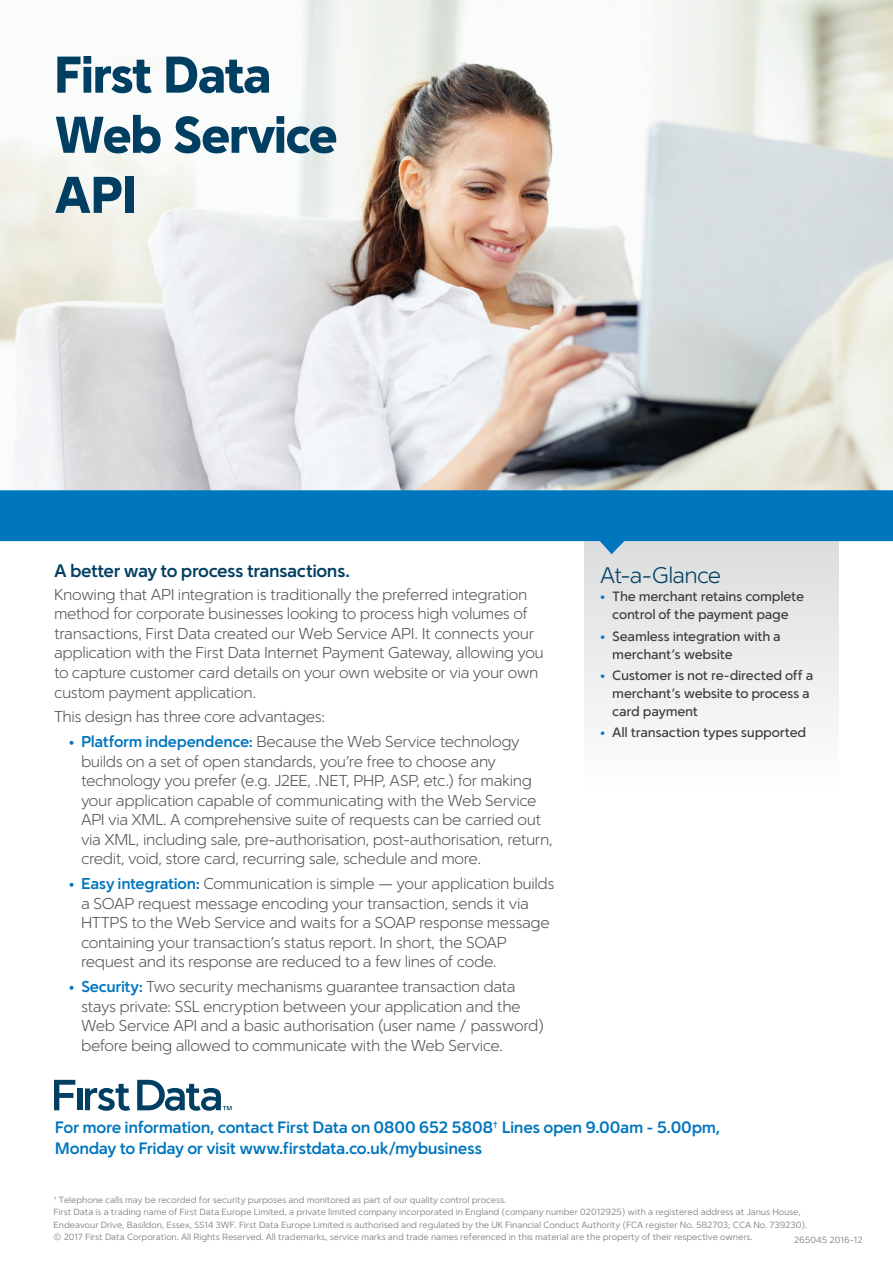
<style>
.page{position:relative;width:893px;height:1263px;background:#fff}
.page>*{position:absolute;margin:0;border:0;box-sizing:border-box;transform-origin:0 0}
.Headline{font:900 51.45px/60.2px "Simple Sans";letter-spacing:-.035em;color:#003f61}
.Column_At-a-Glance_H{font:300 22.5px "Simple Sans";letter-spacing:-.035em;color:#003f61}
.Body{font:700 18px "Simple Sans";letter-spacing:-.03em;color:#003f61}
.Color_band_CTA{font:700 16.5px/21px "Simple Sans";letter-spacing:-.025em;color:#0076be}
.Body_w__Bullets{font:300 15.75px/19.5px "Simple Sans";letter-spacing:-.025em;color:#57585a}
.Column_text_w__bulle{font:500 13.5px/18px "Simple Sans";letter-spacing:-.02em;color:#3e3e3f}
.text{font:9px/12.6px "Simple Sans";letter-spacing:-.01em;color:#8a8c8f}
.s1{font-size:15px;color:#0076be}
.s2{font-weight:700;color:#0076be}
.s3{color:#0076be}
</style>
<div class="page">
<div style="left:585px;top:540px;width:254px;height:250px;background:linear-gradient(to bottom,#dbdcdf,#fefefe)"></div>
<img style="left:0;top:0;width:893px;height:490px">
<svg style="left:0;top:490px;width:893px;height:64px;background:#318fc9"></svg>
<div style="left:77px;top:1088px;width:5px;height:22px;background:#003f61"></div>
<svg style="left:85px;top:1084px;width:45px;height:27px"></svg>
<svg style="left:54px;top:1080px;width:21px;height:30px"></svg>
<svg style="left:137px;top:1080px;width:95px;height:31px"></svg>
<p class="Headline" style="left:54px;top:44px;width:285px">First Data<br>Web Service<br>API</p>
<p class="Body" style="left:54px;top:560px;width:297px">A better way to process transactions.</p>
<p class="Body_w__Bullets" style="left:54px;top:584px;width:491px">Knowing that API integration is traditionally the preferred integration method for corporate businesses looking to process high volumes of transactions, First Data created our Web Service API. It connects your application with the First Data Internet Payment Gateway, allowing you to capture customer card details on your own website or via your own custom payment application.</p>
<p class="Body_w__Bullets" style="left:54px;top:707px;width:272px">This design has three core advantages:</p>
<p class="Body_w__Bullets" style="left:81px;top:732px;width:473px;text-indent:-12px"><span class="s1">•</span> <span class="s2">Platform independence:</span> Because the Web Service technology builds on a set of open standards, you’re free to choose any technology you prefer (e.g. J2EE, .NET, PHP, ASP, etc.) for making your application capable of communicating with the Web Service API via XML. A comprehensive suite of requests can be carried out via XML, including sale, pre-authorisation, post-authorisation, return, credit, void, store card, recurring sale, schedule and more.</p>
<p class="Body_w__Bullets" style="left:81px;top:874px;width:475px;text-indent:-12px"><span class="s1">•</span> <span class="s2">Easy integration:</span> Communication is simple — your application builds a SOAP request message encoding your transaction, sends it via HTTPS to the Web Service and waits for a SOAP response message containing your transaction’s status report. In short, the SOAP request and its response are reduced to a few lines of code.</p>
<p class="Body_w__Bullets" style="left:81px;top:977px;width:465px;text-indent:-12px"><span class="s1">•</span> <span class="s2">Security:</span> Two security mechanisms guarantee transaction data stays private: SSL encryption between your application and the Web Service API and a basic authorisation (user name / password) before being allowed to communicate with the Web Service.</p>
<p class="Column_At-a-Glance_H" style="left:600px;top:562px;width:123px">At-a-Glance</p>
<p class="Column_text_w__bulle" style="left:600px;top:587px;width:205px;text-align:center"><span class="s3">•</span> The merchant retains complete control of the payment page</p>
<p class="Column_text_w__bulle" style="left:612px;top:627px;width:170px;text-indent:-12px"><span class="s3">•</span> Seamless integration with a merchant’s website</p>
<p class="Column_text_w__bulle" style="left:612px;top:666px;width:203px;text-indent:-12px"><span class="s3">•</span> Customer is not re-directed off a merchant’s website to process a card payment</p>
<p class="Column_text_w__bulle" style="left:600px;top:723px;width:207px"><span class="s3">•</span> All transaction types supported</p>
<p class="Color_band_CTA" style="left:55px;top:1116px;width:667px">For more information, contact First Data on 0800 652 5808† Lines open 9.00am - 5.00pm,<br>Monday to Friday or visit www.firstdata.co.uk/mybusiness</p>
<p class="text" style="left:54px;top:1193px;width:755px">† Telephone calls may be recorded for security purposes and monitored as part of our quality control process.<br>First Data is a trading name of First Data Europe Limited, a private limited company incorporated in England (company number 02012925) with a registered address at Janus House, Endeavour Drive, Basildon, Essex, SS14 3WF. First Data Europe Limited is authorised and regulated by the UK Financial Conduct Authority (FCA register No. 582703; CCA No. 739230). © 2017 First Data Corporation. All Rights Reserved. All trademarks, service marks and trade names referenced in this material are the property of their respective owners.</p>
<p class="text" style="left:794px;top:1233px;width:70px">265045 2016-12</p>
</div>
